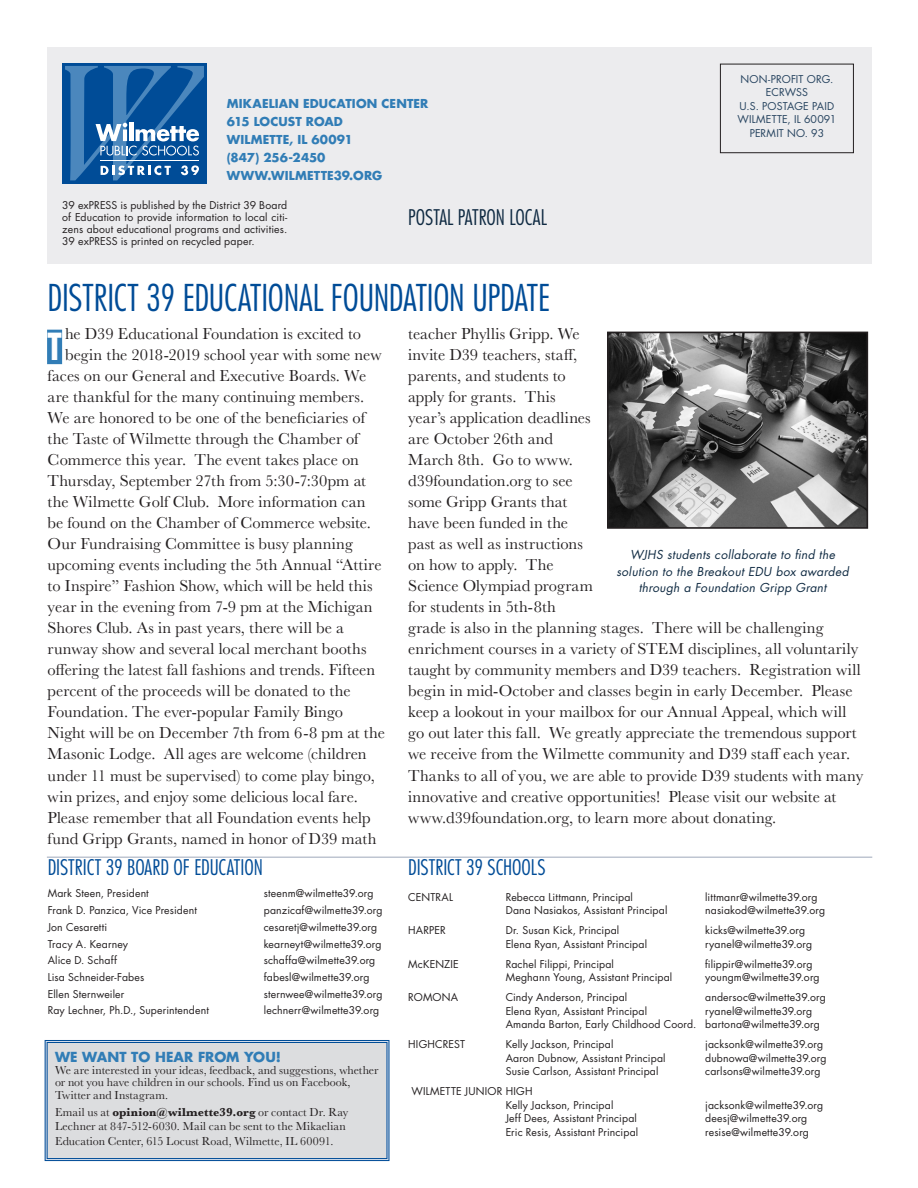
<style>
.page{position:relative;width:918px;height:1188px;background:#fff}
.page>*{position:absolute;margin:0;border:0;box-sizing:border-box;transform-origin:0 0}
.t1{font:700 condensed 36.3px "Futura Std";color:#fff}
.t2{font:300 condensed 36px "Futura Std";letter-spacing:-.01em;color:#004c97}
.t3{font:300 condensed 21px "Futura Std";letter-spacing:-.005em;color:#004c97}
.t4{font:300 condensed 21px "Futura Std";color:#0f2a42}
.t5{font:16.5px/21px "Baskerville";color:#231f20}
.t6{font:700 13.5px "Futura Std";letter-spacing:.005em;color:#317db6}
.t7{font:12px/12px "Baskerville";letter-spacing:.005em;color:#231f20}
.t8{font:italic 12px/16.5px "Futura Std";letter-spacing:.03em;color:#0f2a42;text-align:center}
.t9{font:700 12px/18px "Futura Std";letter-spacing:.01em;color:#317db6}
.t10{font:10.5px/12px "Futura Std";letter-spacing:.01em;color:#231f20}
.t11{font:10.5px/13.5px "Futura Std";letter-spacing:.015em;color:#26435f;text-align:center}
.s1{font-weight:700}
</style>
<div class="page">
<div style="left:47px;top:330px;width:15px;height:34px;background:#317db6"></div>
<img style="left:610px;top:335px;width:255px;height:191px">
<div style="left:607px;top:332px;width:261px;height:197px;border:2px solid #231f20"></div>
<div style="left:44px;top:1040px;width:346px;height:122px;background:#dcdddf"></div>
<div style="left:47px;top:1042px;width:340px;height:117px;border:1px solid #004c97"></div>
<hr style="left:47px;top:856px;width:825px;height:2px;background:#bec5d1">
<div style="left:48px;top:47px;width:824px;height:217px;background:#ececee"></div>
<div style="left:62px;top:63px;width:145px;height:120px;background:#004c97"></div>
<svg style="left:65px;top:66px;width:139px;height:114px"></svg>
<div style="left:720px;top:64px;width:134px;height:89px;border:1px solid #231f20"></div>
<p class="t9" style="left:227px;top:95px;width:203px">MIKAELIAN EDUCATION CENTER<br>615 LOCUST ROAD<br>WILMETTE, IL 60091<br>(847) 256-2450<br>WWW.WILMETTE39.ORG</p>
<p class="t4" style="left:408px;top:205px;width:140px">POSTAL PATRON LOCAL</p>
<p class="t10" style="left:62px;top:199px;width:227px;text-align:justify">39 exPRESS is published by the District 39 Board of Education to provide information to local citi&shy;zens about educational programs and activities.<br>39 exPRESS is printed on recycled paper.</p>
<p class="t11" style="left:738px;top:72px;width:100px">NON-PROFIT ORG.<br>ECRWSS<br>U.S. POSTAGE PAID<br>WILMETTE, IL 60091<br>PERMIT NO. 93</p>
<h2 class="t2" style="left:48px;top:277px;width:504px">DISTRICT 39 EDUCATIONAL FOUNDATION UPDATE</h2>
<p class="t5" style="left:408px;top:324px;width:457px">teacher Phyllis Gripp. We<br>invite D39 teachers, staff,<br>parents, and students to<br>apply for grants. This<br>year’s application deadlines<br>are October 26th and<br>March 8th. Go to www.<br>d39foundation.org to see<br>some Gripp Grants that<br>have been funded in the<br>past as well as instructions<br>on how to apply. The<br>Science Olympiad program<br>for students in 5th-8th<br>grade is also in the planning stages. There will be challenging enrichment courses in a variety of STEM disciplines, all voluntarily taught by community members and D39 teachers. Registration will begin in mid-October and classes begin in early December. Please keep a lookout in your mailbox for our Annual Appeal, which will go out later this fall. We greatly appreciate the tremendous support we receive from the Wilmette community and D39 staff each year.<br>Thanks to all of you, we are able to provide D39 students with many innovative and creative opportunities! Please visit our website at www.d39foundation.org, to learn more about donating.</p>
<h1 class="t1" style="left:47px;top:324px;width:17px">T</h1>
<p class="t5" style="left:65px;top:324px;width:298px">he D39 Educational Foundation is excited to</p>
<p class="t5" style="left:65px;top:345px;width:318px">begin the 2018-2019 school year with some new</p>
<p class="t5" style="left:48px;top:366px;width:320px">faces on our General and Executive Boards. We</p>
<p class="t5" style="left:48px;top:387px;width:318px">are thankful for the many continuing members.</p>
<p class="t5" style="left:48px;top:408px;width:319px">We are honored to be one of the beneficiaries of</p>
<p class="t5" style="left:48px;top:429px;width:313px">the Taste of Wilmette through the Chamber of</p>
<p class="t5" style="left:48px;top:450px;width:313px">Commerce this year. The event takes place on</p>
<p class="t5" style="left:48px;top:471px;width:320px">Thursday, September 27th from 5:30-7:30pm at</p>
<p class="t5" style="left:48px;top:492px;width:320px">the Wilmette Golf Club. More information can</p>
<p class="t5" style="left:48px;top:513px;width:325px">be found on the Chamber of Commerce website.</p>
<p class="t5" style="left:48px;top:534px;width:307px">Our Fundraising Committee is busy planning</p>
<p class="t5" style="left:48px;top:555px;width:335px">upcoming events including the 5th Annual “Attire</p>
<p class="t5" style="left:48px;top:576px;width:327px">to Inspire” Fashion Show, which will be held this</p>
<p class="t5" style="left:48px;top:597px;width:327px">year in the evening from 7-9 pm at the Michigan</p>
<p class="t5" style="left:48px;top:618px;width:298px">Shores Club. As in past years, there will be a</p>
<p class="t5" style="left:48px;top:639px;width:320px">runway show and several local merchant booths</p>
<p class="t5" style="left:48px;top:660px;width:329px">offering the latest fall fashions and trends. Fifteen</p>
<p class="t5" style="left:48px;top:681px;width:304px">percent of the proceeds will be donated to the</p>
<p class="t5" style="left:48px;top:702px;width:297px">Foundation. The ever-popular Family Bingo</p>
<p class="t5" style="left:48px;top:723px;width:339px">Night will be on December 7th from 6-8 pm at the</p>
<p class="t5" style="left:48px;top:744px;width:320px">Masonic Lodge. All ages are welcome (children</p>
<p class="t5" style="left:48px;top:765px;width:329px">under 11 must be supervised) to come play bingo,</p>
<p class="t5" style="left:48px;top:786px;width:312px">win prizes, and enjoy some delicious local fare.</p>
<p class="t5" style="left:48px;top:807px;width:325px">Please remember that all Foundation events help</p>
<p class="t5" style="left:48px;top:828px;width:330px">fund Gripp Grants, named in honor of D39 math</p>
<p class="t8" style="left:616px;top:547px;width:234px">WJHS students collaborate to find the solution to the Breakout EDU box awarded through a Foundation Gripp Grant</p>
<p class="t3" style="left:48px;top:855px;width:217px">DISTRICT 39 BOARD OF EDUCATION</p>
<p class="t10" style="left:48px;top:888px;width:103px">Mark Steen, President</p>
<p class="t10" style="left:264px;top:888px;width:111px">steenm@wilmette39.org</p>
<p class="t10" style="left:48px;top:904px;width:151px">Frank D. Panzica, Vice President</p>
<p class="t10" style="left:264px;top:904px;width:120px">panzicaf@wilmette39.org</p>
<p class="t10" style="left:48px;top:921px;width:61px">Jon Cesaretti</p>
<p class="t10" style="left:264px;top:921px;width:115px">cesaretj@wilmette39.org</p>
<p class="t10" style="left:48px;top:938px;width:82px">Tracy A. Kearney</p>
<p class="t10" style="left:264px;top:938px;width:119px">kearneyt@wilmette39.org</p>
<p class="t10" style="left:48px;top:955px;width:71px">Alice D. Schaff</p>
<p class="t10" style="left:264px;top:955px;width:113px">schaffa@wilmette39.org</p>
<p class="t10" style="left:48px;top:971px;width:98px">Lisa Schneider-Fabes</p>
<p class="t10" style="left:264px;top:971px;width:107px">fabesl@wilmette39.org</p>
<p class="t10" style="left:48px;top:988px;width:78px">Ellen Sternweiler</p>
<p class="t10" style="left:264px;top:988px;width:120px">sternwee@wilmette39.org</p>
<p class="t10" style="left:48px;top:1005px;width:163px">Ray Lechner, Ph.D., Superintendent</p>
<p class="t10" style="left:264px;top:1005px;width:117px">lechnerr@wilmette39.org</p>
<p class="t6" style="left:55px;top:1048px;width:227px">WE WANT TO HEAR FROM YOU!</p>
<p class="t7" style="left:55px;top:1064px;width:325px">We are interested in your ideas, feedback, and suggestions, whether or not you have children in our schools. Find us on Facebook,</p>
<p class="t7" style="left:55px;top:1087px;width:295px;line-height:16.8px">Twitter and Instagram.<br>Email us at <span class="s1">opinion@wilmette39.org</span> or contact Dr. Ray</p>
<p class="t7" style="left:55px;top:1118px;width:292px;line-height:15px">Lechner at 847-512-6030. Mail can be sent to the Mikaelian<br>Education Center, 615 Locust Road, Wilmette, IL 60091.</p>
<p class="t3" style="left:408px;top:855px;width:139px">DISTRICT 39 SCHOOLS</p>
<p class="t10" style="left:408px;top:891px;width:46px">CENTRAL</p>
<p class="t10" style="left:506px;top:891px;width:129px">Rebecca Littmann, Principal</p>
<p class="t10" style="left:705px;top:891px;width:114px">littmanr@wilmette39.org</p>
<p class="t10" style="left:506px;top:904px;width:163px">Dana Nasiakos, Assistant Principal</p>
<p class="t10" style="left:705px;top:904px;width:121px">nasiakod@wilmette39.org</p>
<p class="t10" style="left:408px;top:924px;width:39px">HARPER</p>
<p class="t10" style="left:506px;top:924px;width:115px">Dr. Susan Kick, Principal</p>
<p class="t10" style="left:705px;top:924px;width:101px">kicks@wilmette39.org</p>
<p class="t10" style="left:506px;top:938px;width:143px">Elena Ryan, Assistant Principal</p>
<p class="t10" style="left:705px;top:938px;width:108px">ryanel@wilmette39.org</p>
<p class="t10" style="left:408px;top:958px;width:52px">McKENZIE</p>
<p class="t10" style="left:506px;top:958px;width:110px">Rachel Filippi, Principal</p>
<p class="t10" style="left:705px;top:958px;width:109px">filippir@wilmette39.org</p>
<p class="t10" style="left:506px;top:971px;width:168px">Meghann Young, Assistant Principal</p>
<p class="t10" style="left:705px;top:971px;width:116px">youngm@wilmette39.org</p>
<p class="t10" style="left:408px;top:991px;width:51px">ROMONA</p>
<p class="t10" style="left:506px;top:991px;width:123px">Cindy Anderson, Principal</p>
<p class="t10" style="left:705px;top:991px;width:122px">andersoc@wilmette39.org</p>
<p class="t10" style="left:506px;top:1005px;width:143px">Elena Ryan, Assistant Principal</p>
<p class="t10" style="left:506px;top:1004px;width:316px;line-height:13.5px;text-indent:200px">ryanel@wilmette39.org<br>Amanda Barton, Early Childhood Coord. bartona@wilmette39.org</p>
<p class="t10" style="left:408px;top:1038px;width:58px">HIGHCREST</p>
<p class="t10" style="left:506px;top:1038px;width:109px">Kelly Jackson, Principal</p>
<p class="t10" style="left:705px;top:1038px;width:120px">jacksonk@wilmette39.org</p>
<p class="t10" style="left:506px;top:1052px;width:161px">Aaron Dubnow, Assistant Principal</p>
<p class="t10" style="left:705px;top:1052px;width:123px">dubnowa@wilmette39.org</p>
<p class="t10" style="left:506px;top:1065px;width:154px">Susie Carlson, Assistant Principal</p>
<p class="t10" style="left:705px;top:1065px;width:117px">carlsons@wilmette39.org</p>
<p class="t10" style="left:506px;top:1085px;width:109px;line-height:13.5px;text-indent:-94px">WILMETTE JUNIOR HIGH<br>Kelly Jackson, Principal</p>
<p class="t10" style="left:705px;top:1099px;width:120px">jacksonk@wilmette39.org</p>
<p class="t10" style="left:506px;top:1112px;width:133px">Jeff Dees, Assistant Principal</p>
<p class="t10" style="left:705px;top:1112px;width:104px">deesj@wilmette39.org</p>
<p class="t10" style="left:506px;top:1126px;width:134px">Eric Resis, Assistant Principal</p>
<p class="t10" style="left:705px;top:1126px;width:105px">resise@wilmette39.org</p>
</div>
